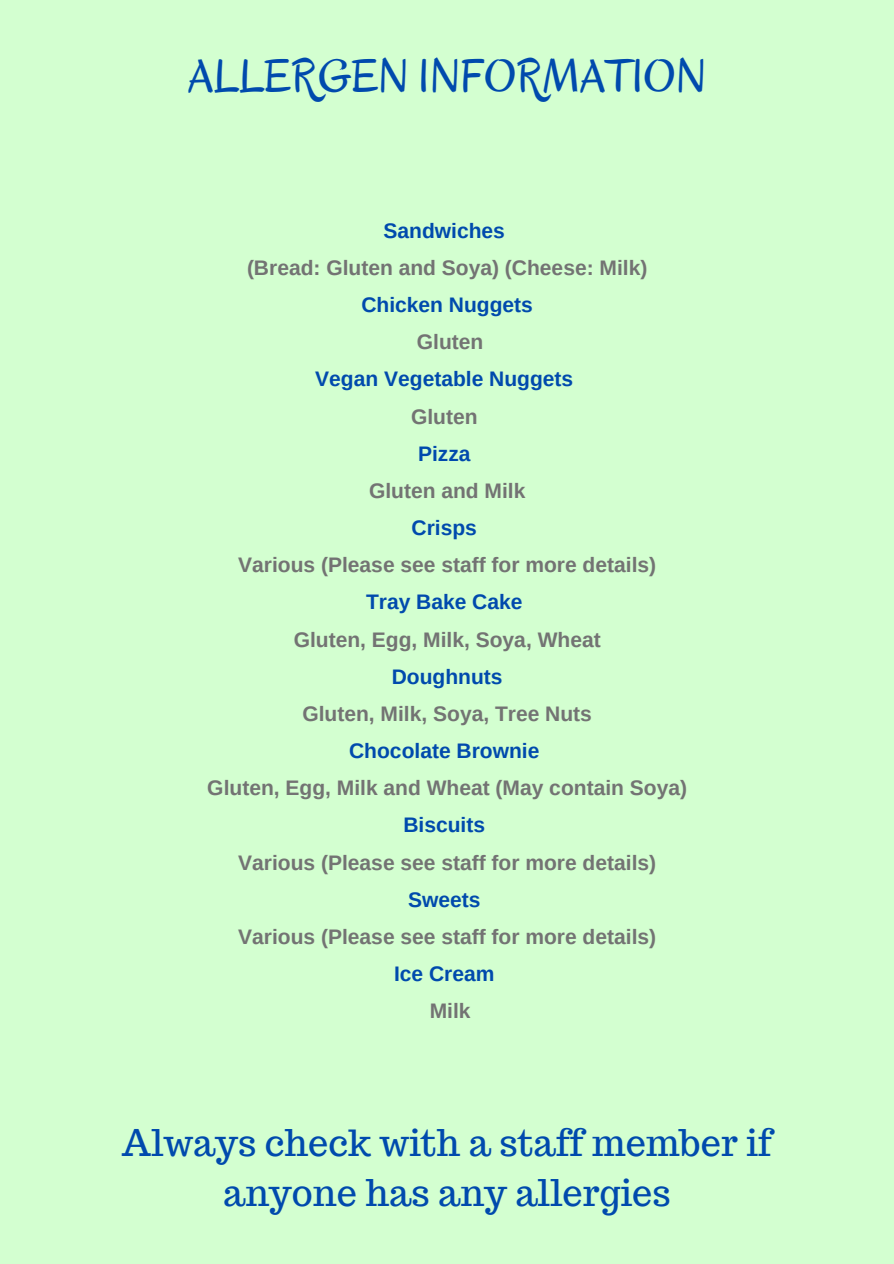
<style>
.page{position:relative;width:894px;height:1264px;background:#fff}
.page>*{position:absolute;margin:0;border:0;box-sizing:border-box;transform-origin:0 0}
.t1{font:47.25px "Oregano";color:#004aad}
.t2{font:36px/49.5px "Trocchi";color:#004aad;text-align:center}
.t3{font:700 21px "Arimo";color:#737373}
.t4{font:700 21px "Arimo";color:#004aad}
</style>
<div class="page">
<div style="left:0;top:0;width:893px;height:1263px;background:#d3ffd0"></div>
<h1 class="t1" style="left:188px;top:46px;width:520px">ALLERGEN INFORMATION</h1>
<p class="t4" style="left:383px;top:219px;width:123px">Sandwiches</p>
<p class="t3" style="left:247px;top:256px;width:402px">(Bread: Gluten and Soya) (Cheese: Milk)</p>
<p class="t4" style="left:361px;top:293px;width:173px">Chicken Nuggets</p>
<p class="t3" style="left:417px;top:330px;width:68px">Gluten</p>
<p class="t4" style="left:315px;top:367px;width:259px">Vegan Vegetable Nuggets</p>
<p class="t3" style="left:411px;top:404px;width:68px">Gluten</p>
<p class="t4" style="left:418px;top:441px;width:54px">Pizza</p>
<p class="t3" style="left:369px;top:479px;width:158px">Gluten and Milk</p>
<p class="t4" style="left:411px;top:516px;width:67px">Crisps</p>
<p class="t3" style="left:238px;top:553px;width:419px">Various (Please see staff for more details)</p>
<p class="t4" style="left:366px;top:590px;width:158px">Tray Bake Cake</p>
<p class="t3" style="left:293px;top:627px;width:308px">Gluten, Egg, Milk, Soya, Wheat</p>
<p class="t4" style="left:391px;top:664px;width:112px">Doughnuts</p>
<p class="t3" style="left:302px;top:702px;width:291px">Gluten, Milk, Soya, Tree Nuts</p>
<p class="t4" style="left:349px;top:739px;width:192px">Chocolate Brownie</p>
<p class="t3" style="left:207px;top:776px;width:481px">Gluten, Egg, Milk and Wheat (May contain Soya)</p>
<p class="t4" style="left:403px;top:813px;width:83px">Biscuits</p>
<p class="t3" style="left:238px;top:850px;width:419px">Various (Please see staff for more details)</p>
<p class="t4" style="left:408px;top:887px;width:74px">Sweets</p>
<p class="t3" style="left:238px;top:924px;width:419px">Various (Please see staff for more details)</p>
<p class="t4" style="left:394px;top:962px;width:102px">Ice Cream</p>
<p class="t3" style="left:429px;top:999px;width:42px">Milk</p>
<h2 class="t2" style="left:122px;top:1118px;width:651px">Always check with a staff member if anyone has any allergies</h2>
</div>
